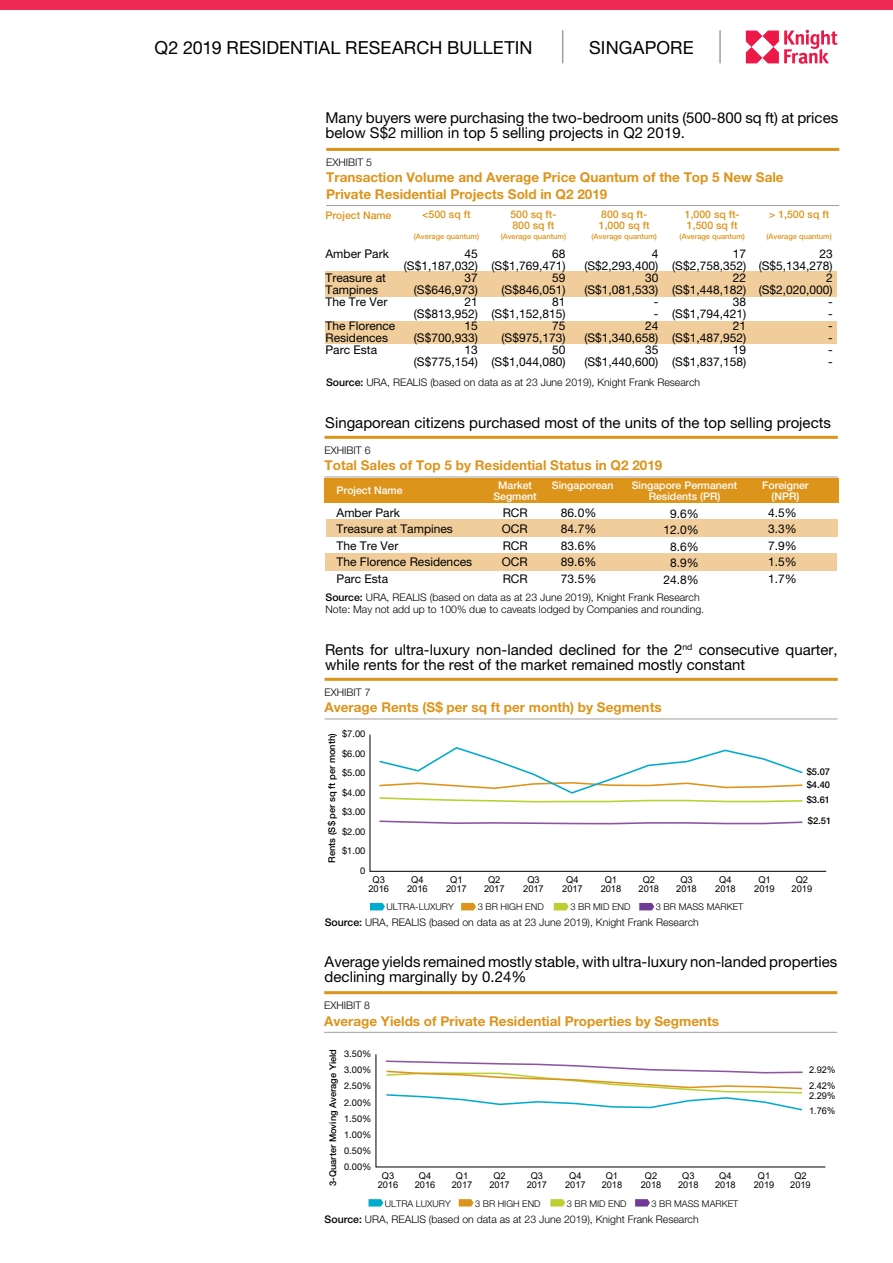
<style>
.page{position:relative;width:893px;height:1263px;background:#fff}
.page>*{position:absolute;margin:0;border:0;box-sizing:border-box;transform-origin:0 0}
.t1{font:18px "Helvetica Neue LT Std";letter-spacing:.005em;color:#000}
.t2{font:15px/15px "Helvetica Neue LT Std";color:#000}
.t3{font:700 13.5px/16.5px "Helvetica Neue LT Std";color:#dd941b}
.t4{font:12px/12px "Helvetica Neue LT Std";color:#000;text-align:right}
.t5{font:300 10.5px/12.6px "Helvetica Neue LT Std";color:#000}
.t6{font:500 10.5px/10.5px "Helvetica Neue LT Std";color:#dd941b}
.t7{font:500 10.5px/10.5px "Helvetica Neue LT Std";color:#fff;text-align:center}
.t8{font:9.3px/9.3px "Arial";letter-spacing:-.01em;color:#000;text-align:center}
.t9{font:300 9.3px "Helvetica Neue LT Std";color:#000}
.t10{font:9.3px/19.5px "Helvetica Neue LT Std";color:#000;text-align:right}
.t11{font:500 9.3px/13.2px "Helvetica Neue LT Std";color:#000}
.t12{font:500 7.5px "Helvetica Neue LT Std";color:#dd941b}
.s1{font-weight:500}
</style>
<div class="page">
<div style="left:325px;top:321px;width:512px;height:23px;background:#f0cd9b"></div>
<div style="left:325px;top:272px;width:512px;height:25px;background:#f0cd9b"></div>
<svg style="left:746px;top:30px;width:91px;height:34px"></svg>
<hr style="left:719px;top:30px;width:2px;height:33px;background:#a39e9c">
<hr style="left:562px;top:30px;width:1px;height:33px;background:#a39e9c">
<div style="left:0;top:0;width:893px;height:9px;background:#ee2b54"></div>
<hr style="left:326px;top:148px;width:513px;height:3px;background:#dd941b">
<hr style="left:326px;top:205px;width:513px;height:1px;background:#a39e9c">
<div style="left:325px;top:553px;width:511px;height:18px;background:#f0cd9b"></div>
<hr style="left:325px;top:436px;width:513px;height:3px;background:#dd941b">
<hr style="left:325px;top:477px;width:513px;height:1px;background:#a39e9c">
<div style="left:326px;top:519px;width:511px;height:18px;background:#f0cd9b"></div>
<div style="left:325px;top:479px;width:514px;height:24px;background:#dd941b"></div>
<hr style="left:325px;top:678px;width:513px;height:3px;background:#dd941b">
<hr style="left:325px;top:719px;width:513px;height:1px;background:#a39e9c">
<svg style="left:370px;top:903px;width:15px;height:7px"></svg>
<svg style="left:370px;top:734px;width:457px;height:138px"></svg>
<svg style="left:461px;top:903px;width:15px;height:7px"></svg>
<svg style="left:554px;top:903px;width:15px;height:7px"></svg>
<svg style="left:639px;top:903px;width:15px;height:7px"></svg>
<svg style="left:378px;top:820px;width:425px;height:5px"></svg>
<svg style="left:378px;top:746px;width:426px;height:57px"></svg>
<hr style="left:324px;top:991px;width:513px;height:3px;background:#dd941b">
<hr style="left:324px;top:1032px;width:513px;height:1px;background:#a39e9c">
<svg style="left:376px;top:1054px;width:450px;height:113px"></svg>
<svg style="left:368px;top:1199px;width:15px;height:7px"></svg>
<svg style="left:459px;top:1199px;width:15px;height:7px"></svg>
<svg style="left:550px;top:1199px;width:15px;height:7px"></svg>
<svg style="left:635px;top:1199px;width:15px;height:7px"></svg>
<svg style="left:385px;top:1060px;width:419px;height:51px"></svg>
<h1 class="t1" style="left:154px;top:37px;width:380px">Q2 2019 RESIDENTIAL RESEARCH BULLETIN</h1>
<h1 class="t1" style="left:589px;top:37px;width:106px">SINGAPORE</h1>
<p class="t2" style="left:326px;top:110px;width:514px">Many buyers were purchasing the two-bedroom units (500-800 sq ft) at prices below S$2 million in top 5 selling projects in Q2 2019.</p>
<p class="t5" style="left:326px;top:156px;width:47px">EXHIBIT 5</p>
<p class="t3" style="left:326px;top:169px;width:459px">Transaction Volume and Average Price Quantum of the Top 5 New Sale<br>Private Residential Projects Sold in Q2 2019</p>
<p class="t6" style="left:326px;top:210px;width:67px">Project Name</p>
<p class="t6" style="left:422px;top:209px;width:50px">&lt;500 sq ft</p>
<p class="t12" style="left:414px;top:232px;width:67px">(Average quantum)</p>
<p class="t4" style="left:404px;top:248px;width:76px">45 (S$1,187,032)<br>37 (S$646,973)<br>21 (S$813,952)<br>15 (S$700,933)<br>13 (S$775,154)</p>
<p class="t6" style="left:599px;top:209px;width:52px">800 sq ft-<br>1,000 sq ft</p>
<p class="t12" style="left:592px;top:232px;width:67px">(Average quantum)</p>
<p class="t6" style="left:685px;top:209px;width:56px">1,000 sq ft-<br>1,500 sq ft</p>
<p class="t12" style="left:680px;top:232px;width:67px">(Average quantum)</p>
<p class="t6" style="left:769px;top:209px;width:61px">&gt; 1,500 sq ft</p>
<p class="t12" style="left:766px;top:232px;width:67px">(Average quantum)</p>
<p class="t6" style="left:510px;top:209px;width:48px">500 sq ft-<br>800 sq ft</p>
<p class="t12" style="left:501px;top:232px;width:67px">(Average quantum)</p>
<p class="t4" style="left:326px;top:242px;width:65px;line-height:24px;text-align:left">Amber Park<br>Treasure at</p>
<p class="t4" style="left:326px;top:284px;width:63px;text-align:left">Tampines<br>The Tre Ver</p>
<p class="t4" style="left:326px;top:320px;width:71px;text-align:left">The Florence<br>Residences<br>Parc Esta</p>
<p class="t4" style="left:672px;top:248px;width:76px">17 (S$2,758,352)<br>22 (S$1,448,182)<br>38 (S$1,794,421)<br>21 (S$1,487,952)<br>19 (S$1,837,158)</p>
<p class="t4" style="left:759px;top:248px;width:76px">23 (S$5,134,278)<br>2 (S$2,020,000) -<br>-<br>-<br>-<br>-<br>-</p>
<p class="t5" style="left:326px;top:376px;width:376px"><span class="s1">Source:</span> URA, REALIS (based on data as at 23 June 2019), Knight Frank Research</p>
<p class="t4" style="left:491px;top:248px;width:76px">68 (S$1,769,471)<br>59 (S$846,051)<br>81 (S$1,152,815)<br>75 (S$975,173)<br>50 (S$1,044,080)</p>
<p class="t4" style="left:584px;top:248px;width:76px">4 (S$2,293,400)<br>30 (S$1,081,533) -<br>-<br>24 (S$1,340,658)<br>35 (S$1,440,600)</p>
<p class="t2" style="left:325px;top:415px;width:507px">Singaporean citizens purchased most of the units of the top selling projects</p>
<p class="t5" style="left:325px;top:443px;width:47px">EXHIBIT 6</p>
<p class="t3" style="left:325px;top:457px;width:339px">Total Sales of Top 5 by Residential Status in Q2 2019</p>
<p class="t7" style="left:498px;top:480px;width:35px">Market</p>
<p class="t7" style="left:552px;top:480px;width:63px">Singaporean</p>
<p class="t7" style="left:493px;top:491px;width:45px">Segment</p>
<p class="t7" style="left:632px;top:480px;width:107px">Singapore Permanent<br>Residents (PR)</p>
<p class="t7" style="left:762px;top:480px;width:48px">Foreigner (NPR)</p>
<p class="t7" style="left:337px;top:485px;width:67px">Project Name</p>
<p class="t4" style="left:337px;top:504px;width:137px;line-height:16.5px;text-align:left">Amber Park<br>Treasure at Tampines<br>The Tre Ver<br>The Florence Residences<br>Parc Esta</p>
<p class="t4" style="left:502px;top:504px;width:28px;line-height:16.5px;text-align:justify">RCR OCR RCR OCR RCR</p>
<p class="t4" style="left:561px;top:504px;width:37px;line-height:16.5px;text-align:justify">86.0% 84.7% 83.6% 89.6% 73.5%</p>
<p class="t4" style="left:768px;top:504px;width:30px;line-height:16.5px;text-align:justify">4.5% 3.3% 7.9% 1.5% 1.7%</p>
<p class="t5" style="left:326px;top:591px;width:380px"><span class="s1">Source:</span> URA, REALIS (based on data as at 23 June 2019), Knight Frank Research<br>Note: May not add up to 100% due to caveats lodged by Companies and rounding.</p>
<p class="t4" style="left:663px;top:505px;width:37px;line-height:16.5px;text-align:center">9.6%<br>12.0%<br>8.6%<br>8.9%<br>24.8%</p>
<p class="t2" style="left:325px;top:642px;width:514px">Rents for ultra-luxury non-landed declined for the 2<sup>nd</sup> consecutive quarter, while rents for the rest of the market remained mostly constant</p>
<p class="t5" style="left:325px;top:685px;width:47px">EXHIBIT 7</p>
<p class="t3" style="left:325px;top:699px;width:339px">Average Rents (S$ per sq ft per month) by Segments</p>
<p class="t11" style="left:325px;top:863px;width:131px;rotate:-90deg">Rents (S$ per sq ft per month)</p>
<p class="t10" style="left:342px;top:724px;width:25px">$7.00 $6.00 $5.00 $4.00 $3.00 $2.00 $1.00<br>0</p>
<p class="t9" style="left:387px;top:901px;width:69px">ULTRA-LUXURY</p>
<p class="t9" style="left:478px;top:901px;width:68px">3 BR HIGH END</p>
<p class="t9" style="left:570px;top:901px;width:62px">3 BR MID END</p>
<p class="t9" style="left:656px;top:901px;width:89px">3 BR MASS MARKET</p>
<p class="t8" style="left:368px;top:875px;width:22px">Q3<br>2016</p>
<p class="t8" style="left:407px;top:875px;width:22px">Q4<br>2016</p>
<p class="t8" style="left:446px;top:875px;width:22px">Q1<br>2017</p>
<p class="t8" style="left:484px;top:875px;width:22px">Q2<br>2017</p>
<p class="t8" style="left:523px;top:875px;width:22px">Q3<br>2017</p>
<p class="t8" style="left:562px;top:875px;width:22px">Q4<br>2017</p>
<p class="t8" style="left:601px;top:875px;width:22px">Q1<br>2018</p>
<p class="t8" style="left:639px;top:875px;width:22px">Q2<br>2018</p>
<p class="t8" style="left:676px;top:875px;width:22px">Q3<br>2018</p>
<p class="t8" style="left:715px;top:875px;width:22px">Q4<br>2018</p>
<p class="t8" style="left:754px;top:875px;width:22px">Q1<br>2019</p>
<p class="t5" style="left:325px;top:915px;width:376px"><span class="s1">Source:</span> URA, REALIS (based on data as at 23 June 2019), Knight Frank Research</p>
<p class="t11" style="left:807px;top:765px;width:25px">$5.07 $4.40</p>
<p class="t11" style="left:807px;top:793px;width:25px">$3.61</p>
<p class="t11" style="left:808px;top:814px;width:25px">$2.51</p>
<p class="t8" style="left:792px;top:875px;width:22px">Q2<br>2019</p>
<p class="t2" style="left:325px;top:954px;width:514px">Average yields remained mostly stable, with ultra-luxury non-landed properties declining marginally by 0.24%</p>
<p class="t5" style="left:324px;top:999px;width:47px">EXHIBIT 8</p>
<p class="t3" style="left:324px;top:1012px;width:396px">Average Yields of Private Residential Properties by Segments</p>
<p class="t11" style="left:326px;top:1186px;width:138px;rotate:-90deg">3-Quarter Moving Average Yield</p>
<p class="t10" style="left:344px;top:1045px;width:29px;line-height:16.2px;text-align:justify">3.50% 3.00% 2.50% 2.00% 1.50% 1.00% 0.50% 0.00%</p>
<p class="t8" style="left:378px;top:1171px;width:22px">Q3<br>2016</p>
<p class="t8" style="left:415px;top:1171px;width:22px">Q4<br>2016</p>
<p class="t8" style="left:452px;top:1171px;width:22px">Q1<br>2017</p>
<p class="t8" style="left:489px;top:1171px;width:22px">Q2<br>2017</p>
<p class="t8" style="left:527px;top:1171px;width:22px">Q3<br>2017</p>
<p class="t8" style="left:565px;top:1171px;width:22px">Q4<br>2017</p>
<p class="t8" style="left:602px;top:1171px;width:22px">Q1<br>2018</p>
<p class="t8" style="left:641px;top:1171px;width:22px">Q2<br>2018</p>
<p class="t8" style="left:678px;top:1171px;width:22px">Q3<br>2018</p>
<p class="t8" style="left:715px;top:1171px;width:22px">Q4<br>2018</p>
<p class="t8" style="left:754px;top:1171px;width:22px">Q1<br>2019</p>
<p class="t9" style="left:385px;top:1197px;width:67px">ULTRA LUXURY</p>
<p class="t9" style="left:475px;top:1197px;width:67px">3 BR HIGH END</p>
<p class="t9" style="left:567px;top:1197px;width:61px">3 BR MID END</p>
<p class="t9" style="left:651px;top:1197px;width:88px">3 BR MASS MARKET</p>
<p class="t5" style="left:325px;top:1212px;width:376px"><span class="s1">Source:</span> URA, REALIS (based on data as at 23 June 2019), Knight Frank Research</p>
<p class="t8" style="left:809px;top:1065px;width:28px">2.92%</p>
<p class="t8" style="left:809px;top:1106px;width:28px">1.76%</p>
<p class="t8" style="left:809px;top:1081px;width:28px">2.42%</p>
<p class="t8" style="left:809px;top:1091px;width:28px">2.29%</p>
<p class="t8" style="left:790px;top:1171px;width:22px">Q2<br>2019</p>
</div>
